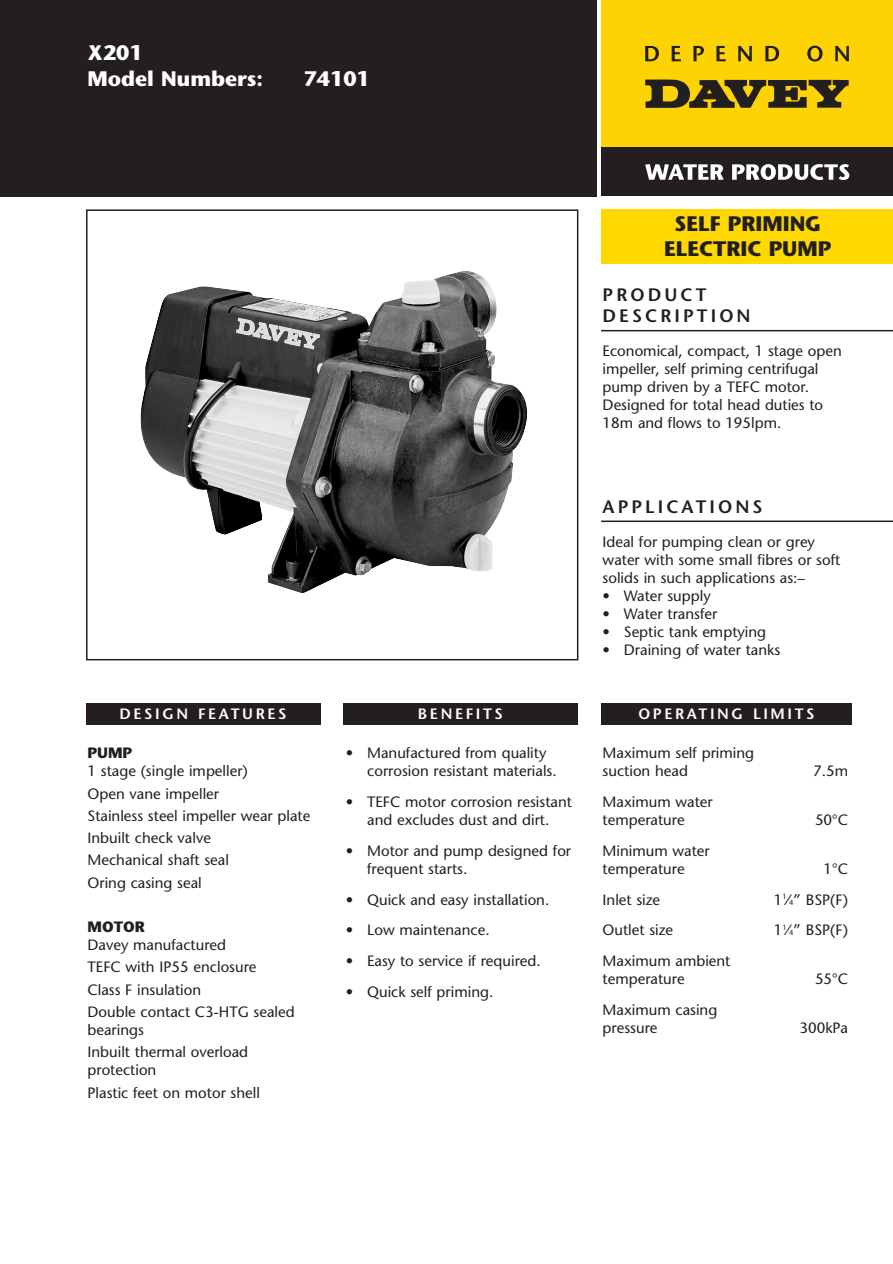
<style>
.page{position:relative;width:893px;height:1264px;background:#fff}
.page>*{position:absolute;margin:0;border:0;box-sizing:border-box;transform-origin:0 0}
.t1{font:700 21px/25.2px "Stone Sans";color:#231f20;text-align:center}
.t2{font:700 21px/25.2px "Stone Sans";color:#fff}
.t3{font:600 18px/21.6px "Stone Sans";letter-spacing:.17em;color:#231f20}
.t4{font:15px/18px "Stone Sans";color:#231f20}
.t5{font:600 15px "Stone Sans";letter-spacing:.17em;color:#fff}
.t6{font:700 15px "Stone Sans";color:#231f20}
.s1{font-size:7.5px}
</style>
<div class="page">
<div style="left:0;top:0;width:596px;height:197px;background:#231f20"></div>
<hr style="left:601px;top:330px;width:291px;height:1px;background:#231f20">
<hr style="left:601px;top:520px;width:291px;height:2px;background:#231f20">
<div style="left:601px;top:703px;width:250px;height:21px;background:#231f20"></div>
<img style="left:140px;top:271px;width:387px;height:323px">
<div style="left:86px;top:209px;width:492px;height:451px;border:2px solid #231f20"></div>
<div style="left:601px;top:209px;width:291px;height:54px;background:#ffd801"></div>
<div style="left:86px;top:703px;width:234px;height:21px;background:#231f20"></div>
<div style="left:343px;top:703px;width:234px;height:21px;background:#231f20"></div>
<div style="left:601px;top:0;width:291px;height:147px;background:#fed304"></div>
<svg style="left:645px;top:79px;width:203px;height:29px"></svg>
<svg style="left:645px;top:46px;width:13px;height:15px"></svg>
<svg style="left:671px;top:46px;width:9px;height:15px"></svg>
<svg style="left:693px;top:46px;width:10px;height:15px"></svg>
<svg style="left:716px;top:46px;width:9px;height:15px"></svg>
<svg style="left:738px;top:46px;width:13px;height:15px"></svg>
<svg style="left:765px;top:46px;width:14px;height:15px"></svg>
<svg style="left:807px;top:46px;width:15px;height:16px"></svg>
<svg style="left:835px;top:46px;width:13px;height:15px"></svg>
<div style="left:601px;top:147px;width:291px;height:49px;background:#231f20"></div>
<svg style="left:645px;top:164px;width:78px;height:16px"></svg>
<svg style="left:732px;top:164px;width:117px;height:16px"></svg>
<h1 class="t2" style="left:87px;top:43px;width:177px">X201<br>Model Numbers:</h1>
<h1 class="t2" style="left:304px;top:68px;width:68px">74101</h1>
<p class="t5" style="left:120px;top:708px;width:168px">DESIGN FEATURES</p>
<p class="t5" style="left:418px;top:708px;width:86px">BENEFITS</p>
<p class="t6" style="left:87px;top:747px;width:46px">PUMP</p>
<p class="t4" style="left:87px;top:761px;width:224px;line-height:22.2px">1 stage (single impeller)<br>Open vane impeller<br>Stainless steel impeller wear plate<br>Inbuilt check valve<br>Mechanical shaft seal<br>Oring casing seal</p>
<p class="t6" style="left:87px;top:920px;width:59px">MOTOR</p>
<p class="t4" style="left:87px;top:935px;width:208px;line-height:22.2px">Davey manufactured<br>TEFC with IP55 enclosure<br>Class F insulation<br>Double contact C3-HTG sealed</p>
<p class="t4" style="left:87px;top:1020px;width:162px;line-height:22.2px">bearings<br>Inbuilt thermal overload</p>
<p class="t4" style="left:87px;top:1060px;width:174px;line-height:22.2px">protection<br>Plastic feet on motor shell</p>
<p class="t4" style="left:367px;top:745px;width:191px;text-indent:-21px">• Manufactured from quality corrosion resistant materials.</p>
<p class="t4" style="left:346px;top:794px;width:227px;text-align:center">• TEFC motor corrosion resistant and excludes dust and dirt.</p>
<p class="t4" style="left:367px;top:843px;width:205px;text-indent:-21px">• Motor and pump designed for frequent starts.</p>
<p class="t4" style="left:346px;top:891px;width:205px">• Quick and easy installation.</p>
<p class="t4" style="left:346px;top:922px;width:145px">• Low maintenance.</p>
<p class="t4" style="left:346px;top:953px;width:196px">• Easy to service if required.</p>
<p class="t4" style="left:346px;top:984px;width:149px">• Quick self priming.</p>
<h1 class="t1" style="left:664px;top:213px;width:169px">SELF PRIMING<br>ELECTRIC PUMP</h1>
<p class="t3" style="left:602px;top:285px;width:150px">PRODUCT<br>DESCRIPTION</p>
<p class="t4" style="left:602px;top:343px;width:241px">Economical, compact, 1 stage open impeller, self priming centrifugal pump driven by a TEFC motor.<br>Designed for total head duties to<br>18m and flows to 195lpm.</p>
<p class="t3" style="left:602px;top:497px;width:161px">APPLICATIONS</p>
<p class="t4" style="left:602px;top:534px;width:239px">Ideal for pumping clean or grey water with some small fibres or soft solids in such applications as:–</p>
<p class="t4" style="left:602px;top:588px;width:110px">• Water supply</p>
<p class="t4" style="left:602px;top:606px;width:116px">• Water transfer</p>
<p class="t4" style="left:602px;top:624px;width:165px">• Septic tank emptying</p>
<p class="t4" style="left:602px;top:642px;width:179px">• Draining of water tanks</p>
<p class="t5" style="left:638px;top:708px;width:177px">OPERATING LIMITS</p>
<p class="t4" style="left:602px;top:745px;width:153px">Maximum self priming suction head</p>
<p class="t4" style="left:602px;top:794px;width:111px">Maximum water temperature</p>
<p class="t4" style="left:602px;top:843px;width:109px">Minimum water temperature</p>
<p class="t4" style="left:813px;top:763px;width:36px">7.5m</p>
<p class="t4" style="left:814px;top:812px;width:35px">50°C</p>
<p class="t4" style="left:823px;top:861px;width:26px">1°C</p>
<p class="t4" style="left:602px;top:891px;width:59px">Inlet size</p>
<p class="t4" style="left:773px;top:891px;width:76px">1<sup>1</sup>⁄<span class="s1">4</span>” BSP(F)</p>
<p class="t4" style="left:602px;top:922px;width:72px">Outlet size</p>
<p class="t4" style="left:773px;top:922px;width:76px">1<sup>1</sup>⁄<span class="s1">4</span>” BSP(F)</p>
<p class="t4" style="left:602px;top:953px;width:129px">Maximum ambient temperature</p>
<p class="t4" style="left:814px;top:971px;width:35px">55°C</p>
<p class="t4" style="left:602px;top:1002px;width:116px">Maximum casing pressure</p>
<p class="t4" style="left:799px;top:1020px;width:50px">300kPa</p>
</div>
